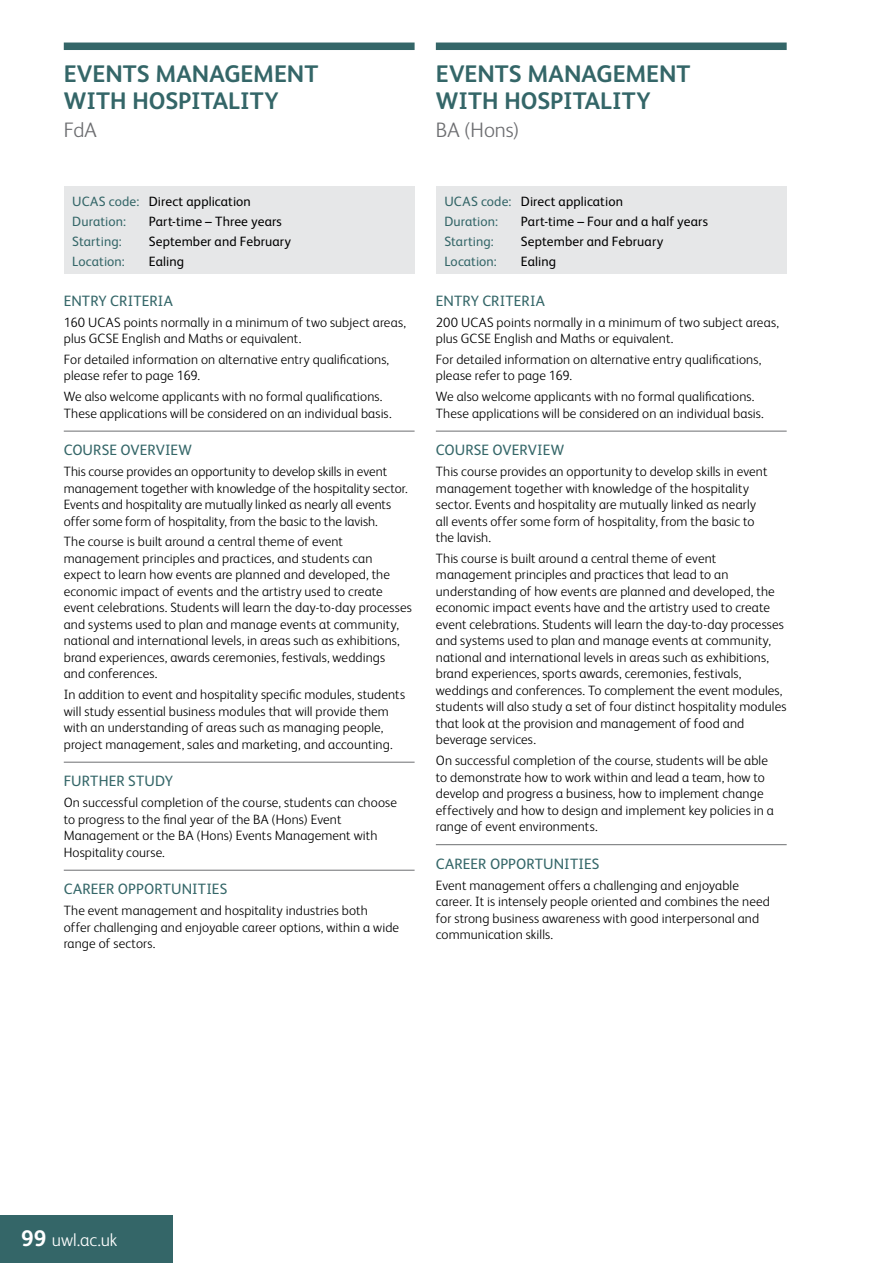
<style>
.page{position:relative;width:893px;height:1263px;background:#fff}
.page>*{position:absolute;margin:0;border:0;box-sizing:border-box;transform-origin:0 0}
.t1{font:700 24px/27px "FS Albert";color:#346668}
.t2{font:300 21px "FS Albert";color:#6d6e71}
.t3{font:300 18px "FS Albert";letter-spacing:-.005em;color:#fff}
.t4{font:15px "FS Albert";letter-spacing:.01em;color:#346668}
.t5{font:300 13.5px/16.5px "FS Albert";letter-spacing:.01em;color:#000}
.t6{font:13.5px/20px "FS Albert";letter-spacing:.005em;color:#346668}
.t7{font:13.5px "FS Albert";letter-spacing:.01em;color:#000}
.s1{color:#000}
.s2{font-weight:700;font-size:22.5px}
</style>
<div class="page">
<hr style="left:436px;top:431px;width:351px;height:1px;background:#6d6e71">
<hr style="left:436px;top:844px;width:351px;height:1px;background:#6d6e71">
<div style="left:436px;top:187px;width:351px;height:87px;background:#e6e7e8"></div>
<div style="left:436px;top:43px;width:351px;height:7px;background:#346668"></div>
<hr style="left:64px;top:431px;width:351px;height:1px;background:#6d6e71">
<hr style="left:64px;top:762px;width:351px;height:1px;background:#6d6e71">
<hr style="left:64px;top:870px;width:351px;height:1px;background:#6d6e71">
<div style="left:64px;top:187px;width:351px;height:87px;background:#e6e7e8"></div>
<div style="left:64px;top:43px;width:351px;height:7px;background:#346668"></div>
<div style="left:0;top:1215px;width:172px;height:48px;background:#346668"></div>
<h1 class="t1" style="left:64px;top:59px;width:256px">EVENTS MANAGEMENT<br>WITH HOSPITALITY</h1>
<h2 class="t2" style="left:64px;top:116px;width:35px">FdA</h2>
<p class="t6" style="left:72px;top:190px;width:180px">UCAS code: <span class="s1">Direct application<br></span>Duration:</p>
<p class="t7" style="left:149px;top:212px;width:135px">Part-time – Three years</p>
<p class="t6" style="left:72px;top:230px;width:51px">Starting:</p>
<p class="t7" style="left:149px;top:232px;width:144px">September and February</p>
<p class="t6" style="left:72px;top:250px;width:54px">Location:</p>
<p class="t7" style="left:149px;top:252px;width:37px">Ealing</p>
<p class="t4" style="left:64px;top:291px;width:56px">Entry criteria</p>
<p class="t5" style="left:64px;top:313px;width:344px">160 UCAS points normally in a minimum of two subject areas, plus GCSE English and Maths or equivalent.</p>
<p class="t5" style="left:64px;top:350px;width:327px">For detailed information on alternative entry qualifications, please refer to page 169.</p>
<p class="t5" style="left:64px;top:387px;width:329px">We also welcome applicants with no formal qualifications.<br>These applications will be considered on an individual basis.</p>
<p class="t4" style="left:64px;top:440px;width:19px">Course</p>
<p class="t4" style="left:121px;top:440px;width:55px">overview</p>
<p class="t5" style="left:64px;top:463px;width:346px">This course provides an opportunity to develop skills in event management together with knowledge of the hospitality sector.<br>Events and hospitality are mutually linked as nearly all events offer some form of hospitality, from the basic to the lavish.</p>
<p class="t5" style="left:64px;top:533px;width:350px">The course is built around a central theme of event management principles and practices, and students can expect to learn how events are planned and developed, the economic impact of events and the artistry used to create event celebrations. Students will learn the day-to-day processes and systems used to plan and manage events at community, national and international levels, in areas such as exhibitions, brand experiences, awards ceremonies, festivals, weddings<br>and conferences.</p>
<p class="t5" style="left:64px;top:685px;width:343px">In addition to event and hospitality specific modules, students will study essential business modules that will provide them with an understanding of areas such as managing people, project management, sales and marketing, and accounting.</p>
<p class="t4" style="left:64px;top:771px;width:18px">Further</p>
<p class="t4" style="left:128px;top:771px;width:10px">stud</p>
<p class="t4" style="left:165px;top:771px;width:10px">y</p>
<p class="t5" style="left:64px;top:794px;width:335px">On successful completion of the course, students can choose to progress to the final year of the BA (Hons) Event Management or the BA (Hons) Events Management with Hospitality course.</p>
<p class="t4" style="left:64px;top:879px;width:19px">Career</p>
<p class="t4" style="left:118px;top:879px;width:10px">opportunities</p>
<p class="t5" style="left:64px;top:902px;width:337px">The event management and hospitality industries both<br>offer challenging and enjoyable career options, within a wide range of sectors.</p>
<h1 class="t1" style="left:436px;top:59px;width:256px">EVENTS MANAGEMENT<br>WITH HOSPITALITY</h1>
<h2 class="t2" style="left:436px;top:116px;width:85px">BA (Hons)</h2>
<p class="t6" style="left:444px;top:190px;width:180px">UCAS code: <span class="s1">Direct application<br></span>Duration:</p>
<p class="t7" style="left:521px;top:212px;width:189px">Part-time – Four and a half years</p>
<p class="t6" style="left:444px;top:230px;width:51px">Starting:</p>
<p class="t7" style="left:521px;top:232px;width:144px">September and February</p>
<p class="t6" style="left:444px;top:250px;width:54px">Location:</p>
<p class="t7" style="left:521px;top:252px;width:37px">Ealing</p>
<p class="t4" style="left:436px;top:291px;width:56px">Entry criteria</p>
<p class="t5" style="left:436px;top:313px;width:345px">200 UCAS points normally in a minimum of two subject areas, plus GCSE English and Maths or equivalent.</p>
<p class="t5" style="left:436px;top:350px;width:327px">For detailed information on alternative entry qualifications, please refer to page 169.</p>
<p class="t5" style="left:436px;top:387px;width:329px">We also welcome applicants with no formal qualifications.<br>These applications will be considered on an individual basis.</p>
<p class="t4" style="left:436px;top:440px;width:19px">Course</p>
<p class="t4" style="left:493px;top:440px;width:55px">overview</p>
<p class="t5" style="left:436px;top:463px;width:333px">This course provides an opportunity to develop skills in event management together with knowledge of the hospitality sector. Events and hospitality are mutually linked as nearly all events offer some form of hospitality, from the basic to the lavish.</p>
<p class="t5" style="left:436px;top:549px;width:352px">This course is built around a central theme of event management principles and practices that lead to an understanding of how events are planned and developed, the economic impact events have and the artistry used to create event celebrations. Students will learn the day-to-day processes and systems used to plan and manage events at community, national and international levels in areas such as exhibitions, brand experiences, sports awards, ceremonies, festivals, weddings and conferences. To complement the event modules, students will also study a set of four distinct hospitality modules that look at the provision and management of food and beverage services.</p>
<p class="t5" style="left:436px;top:751px;width:339px">On successful completion of the course, students will be able to demonstrate how to work within and lead a team, how to develop and progress a business, how to implement change effectively and how to design and implement key policies in a range of event environments.</p>
<p class="t4" style="left:436px;top:854px;width:19px">Career</p>
<p class="t4" style="left:490px;top:854px;width:10px">opportunities</p>
<p class="t5" style="left:436px;top:876px;width:336px">Event management offers a challenging and enjoyable career. It is intensely people oriented and combines the need for strong business awareness with good interpersonal and communication skills.</p>
<h3 class="t3" style="left:21px;top:1228px;width:98px"><span class="s2">99</span> uwl.ac.uk</h3>
</div>
